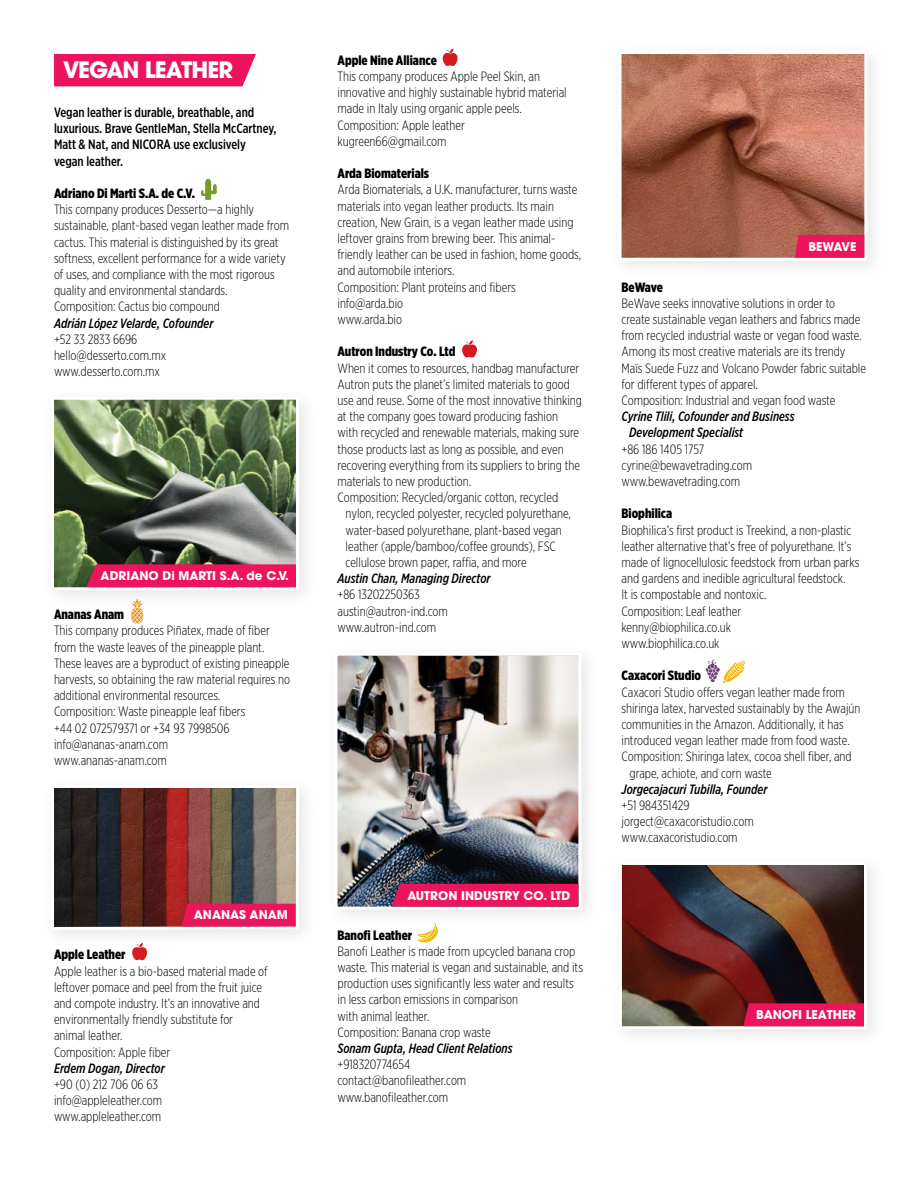
<style>
.page{position:relative;width:918px;height:1188px;background:#fff}
.page>*{position:absolute;margin:0;border:0;box-sizing:border-box;transform-origin:0 0}
.t1{font:700 22.5px "ITC Avant Garde Pro";letter-spacing:-.04em;color:#fff}
.t2{font:300 13.5px/16.2px "Gotham X Narrow";color:#000}
.t3{font:italic 500 13.5px/16.2px "Gotham X Narrow";color:#000}
.t4{font:900 13.5px "Gotham X Narrow";color:#000}
.t5{font:500 13.5px/16.2px "Gotham X Narrow";color:#000}
.t6{font:700 12px "ITC Avant Garde Pro";color:#fff}
</style>
<div class="page">
<div style="left:54px;top:54px;width:202px;height:32px;background:#ed145b"></div>
<svg style="left:201px;top:179px;width:16px;height:21px"></svg>
<div style="left:41px;top:387px;width:277px;height:223px;background:#000;opacity:.1"></div>
<img style="left:55px;top:401px;width:240px;height:185px">
<div style="left:51px;top:397px;width:248px;height:193px;border:3px solid #fff"></div>
<div style="left:87px;top:564px;width:209px;height:23px;background:#ed145b"></div>
<svg style="left:54px;top:788px;width:247px;height:143px"></svg>
<div style="left:325px;top:643px;width:276px;height:286px;background:#fbfbfb"></div>
<img style="left:339px;top:656px;width:238px;height:250px">
<div style="left:335px;top:652px;width:246px;height:258px;border:3px solid #fff"></div>
<div style="left:392px;top:884px;width:186px;height:23px;background:#ed145b"></div>
<div style="left:609px;top:852px;width:277px;height:197px;background:#000;opacity:.1"></div>
<img style="left:623px;top:866px;width:240px;height:159px">
<div style="left:619px;top:862px;width:248px;height:167px;border:3px solid #fff"></div>
<svg style="left:743px;top:1003px;width:121px;height:23px"></svg>
<div style="left:609px;top:41px;width:278px;height:239px;background:#fbfbfb"></div>
<img style="left:623px;top:55px;width:240px;height:202px">
<div style="left:619px;top:51px;width:248px;height:210px;border:3px solid #fff"></div>
<svg style="left:795px;top:235px;width:69px;height:23px"></svg>
<svg style="left:131px;top:598px;width:12px;height:26px"></svg>
<svg style="left:132px;top:943px;width:15px;height:17px"></svg>
<svg style="left:442px;top:49px;width:16px;height:17px"></svg>
<svg style="left:462px;top:340px;width:15px;height:18px"></svg>
<svg style="left:418px;top:923px;width:20px;height:20px"></svg>
<svg style="left:706px;top:660px;width:39px;height:23px"></svg>
<h1 class="t1" style="left:63px;top:55px;width:172px">VEGAN LEATHER</h1>
<p class="t5" style="left:54px;top:104px;width:224px">Vegan leather is durable, breathable, and luxurious. Brave GentleMan, Stella McCartney, Matt &amp; Nat, and NICORA use exclusively vegan leather.</p>
<p class="t4" style="left:54px;top:185px;width:142px">Adriano Di Marti S.A. de C.V.</p>
<p class="t2" style="left:54px;top:201px;width:237px">This company produces Desserto—a highly sustainable, plant-based vegan leather made from cactus. This material is distinguished by its great softness, excellent performance for a wide variety of uses, and compliance with the most rigorous quality and environmental standards.<br>Composition: Cactus bio compound</p>
<p class="t3" style="left:54px;top:315px;width:161px">Adrián López Velarde, Cofounder</p>
<p class="t2" style="left:54px;top:331px;width:114px">+52 33 2833 6696 hello@desserto.com.mx www.desserto.com.mx</p>
<p class="t6" style="left:101px;top:568px;width:190px">ADRIANO Di MARTI S.A. de C.V.</p>
<p class="t4" style="left:54px;top:606px;width:72px">Ananas Anam</p>
<p class="t2" style="left:54px;top:622px;width:238px">This company produces Piñatex, made of fiber from the waste leaves of the pineapple plant.<br>These leaves are a byproduct of existing pineapple harvests, so obtaining the raw material requires no additional environmental resources.<br>Composition: Waste pineapple leaf fibers<br>+44 02 072579371 or +34 93 7998506 info@ananas-anam.com<br>www.ananas-anam.com</p>
<p class="t6" style="left:194px;top:907px;width:96px">ANANAS ANAM</p>
<p class="t4" style="left:54px;top:946px;width:73px">Apple Leather</p>
<p class="t2" style="left:54px;top:963px;width:215px">Apple leather is a bio-based material made of leftover pomace and peel from the fruit juice and compote industry. It’s an innovative and environmentally friendly substitute for animal leather.<br>Composition: Apple fiber</p>
<p class="t3" style="left:54px;top:1060px;width:112px">Erdem Dogan, Director</p>
<p class="t2" style="left:54px;top:1076px;width:110px">+90 (0) 212 706 06 63 info@appleleather.com www.appleleather.com</p>
<p class="t4" style="left:338px;top:52px;width:101px">Apple Nine Alliance</p>
<p class="t2" style="left:338px;top:68px;width:231px">This company produces Apple Peel Skin, an innovative and highly sustainable hybrid material made in Italy using organic apple peels.<br>Composition: Apple leather kugreen66@gmail.com</p>
<p class="t4" style="left:338px;top:165px;width:93px">Arda Biomaterials</p>
<p class="t2" style="left:338px;top:181px;width:245px">Arda Biomaterials, a U.K. manufacturer, turns waste materials into vegan leather products. Its main creation, New Grain, is a vegan leather made using leftover grains from brewing beer. This animal&shy;friendly leather can be used in fashion, home goods, and automobile interiors.<br>Composition: Plant proteins and fibers info@arda.bio<br>www.arda.bio</p>
<p class="t4" style="left:338px;top:343px;width:119px">Autron Industry Co. Ltd</p>
<p class="t2" style="left:338px;top:360px;width:243px">When it comes to resources, handbag manufacturer</p>
<p class="t2" style="left:338px;top:376px;width:234px">Autron puts the planet’s limited materials to good</p>
<p class="t2" style="left:338px;top:392px;width:246px">use and reuse. Some of the most innovative thinking</p>
<p class="t2" style="left:338px;top:408px;width:222px">at the company goes toward producing fashion</p>
<p class="t2" style="left:338px;top:424px;width:243px">with recycled and renewable materials, making sure</p>
<p class="t2" style="left:338px;top:441px;width:228px">those products last as long as possible, and even</p>
<p class="t2" style="left:338px;top:457px;width:244px">recovering everything from its suppliers to bring the</p>
<p class="t2" style="left:338px;top:473px;width:135px">materials to new production.</p>
<p class="t2" style="left:338px;top:489px;width:222px">Composition: Recycled/organic cotton, recycled</p>
<p class="t2" style="left:346px;top:505px;width:227px">nylon, recycled polyester, recycled polyurethane,</p>
<p class="t2" style="left:346px;top:522px;width:218px">water-based polyurethane, plant-based vegan</p>
<p class="t2" style="left:346px;top:538px;width:212px">leather (apple/bamboo/coffee grounds), FSC</p>
<p class="t2" style="left:346px;top:554px;width:183px">cellulose brown paper, raffia, and more</p>
<p class="t3" style="left:338px;top:570px;width:155px">Austin Chan, Managing Director</p>
<p class="t2" style="left:338px;top:586px;width:112px">+86 13202250363 austin@autron-ind.com www.autron-ind.com</p>
<p class="t6" style="left:407px;top:887px;width:165px">AUTRON INDUSTRY CO. LTD</p>
<p class="t4" style="left:338px;top:926px;width:76px">Banofi Leather</p>
<p class="t2" style="left:338px;top:943px;width:247px">Banofi Leather is made from upcycled banana crop waste. This material is vegan and sustainable, and its production uses significantly less water and results in less carbon emissions in comparison<br>with animal leather.<br>Composition: Banana crop waste</p>
<p class="t3" style="left:338px;top:1040px;width:176px">Sonam Gupta, Head Client Relations</p>
<p class="t2" style="left:338px;top:1056px;width:130px">+918320774654 contact@banofileather.com www.banofileather.com</p>
<p class="t6" style="left:808px;top:238px;width:50px">BEWAVE</p>
<p class="t4" style="left:622px;top:278px;width:43px">BeWave</p>
<p class="t2" style="left:622px;top:295px;width:246px">BeWave seeks innovative solutions in order to create sustainable vegan leathers and fabrics made from recycled industrial waste or vegan food waste.<br>Among its most creative materials are its trendy Maïs Suede Fuzz and Volcano Powder fabric suitable for different types of apparel.<br>Composition: Industrial and vegan food waste</p>
<p class="t3" style="left:629px;top:408px;width:167px;text-indent:-8px">Cyrine Tlili, Cofounder and Business<br>Development Specialist</p>
<p class="t2" style="left:622px;top:441px;width:132px">+86 186 1405 1757 cyrine@bewavetrading.com www.bewavetrading.com</p>
<p class="t4" style="left:622px;top:505px;width:52px">Biophilica</p>
<p class="t2" style="left:622px;top:522px;width:239px">Biophilica’s first product is Treekind, a non-plastic leather alternative that’s free of polyurethane. It’s made of lignocellulosic feedstock from urban parks and gardens and inedible agricultural feedstock.<br>It is compostable and nontoxic.<br>Composition: Leaf leather<br>kenny@biophilica.co.uk<br>www.biophilica.co.uk</p>
<p class="t4" style="left:622px;top:667px;width:81px">Caxacori Studio</p>
<p class="t2" style="left:622px;top:684px;width:225px">Caxacori Studio offers vegan leather made from</p>
<p class="t2" style="left:622px;top:700px;width:241px">shiringa latex, harvested sustainably by the Awajún</p>
<p class="t2" style="left:622px;top:716px;width:224px">communities in the Amazon. Additionally, it has</p>
<p class="t2" style="left:622px;top:732px;width:230px">introduced vegan leather made from food waste.</p>
<p class="t2" style="left:622px;top:748px;width:232px">Composition: Shiringa latex, cocoa shell fiber, and</p>
<p class="t2" style="left:630px;top:765px;width:144px">grape, achiote, and corn waste</p>
<p class="t3" style="left:622px;top:781px;width:147px">Jorgecajacuri Tubilla, Founder</p>
<p class="t2" style="left:622px;top:797px;width:134px">+51 984351429 jorgect@caxacoristudio.com www.caxacoristudio.com</p>
<p class="t6" style="left:756px;top:1007px;width:101px">BANOFI LEATHER</p>
</div>
